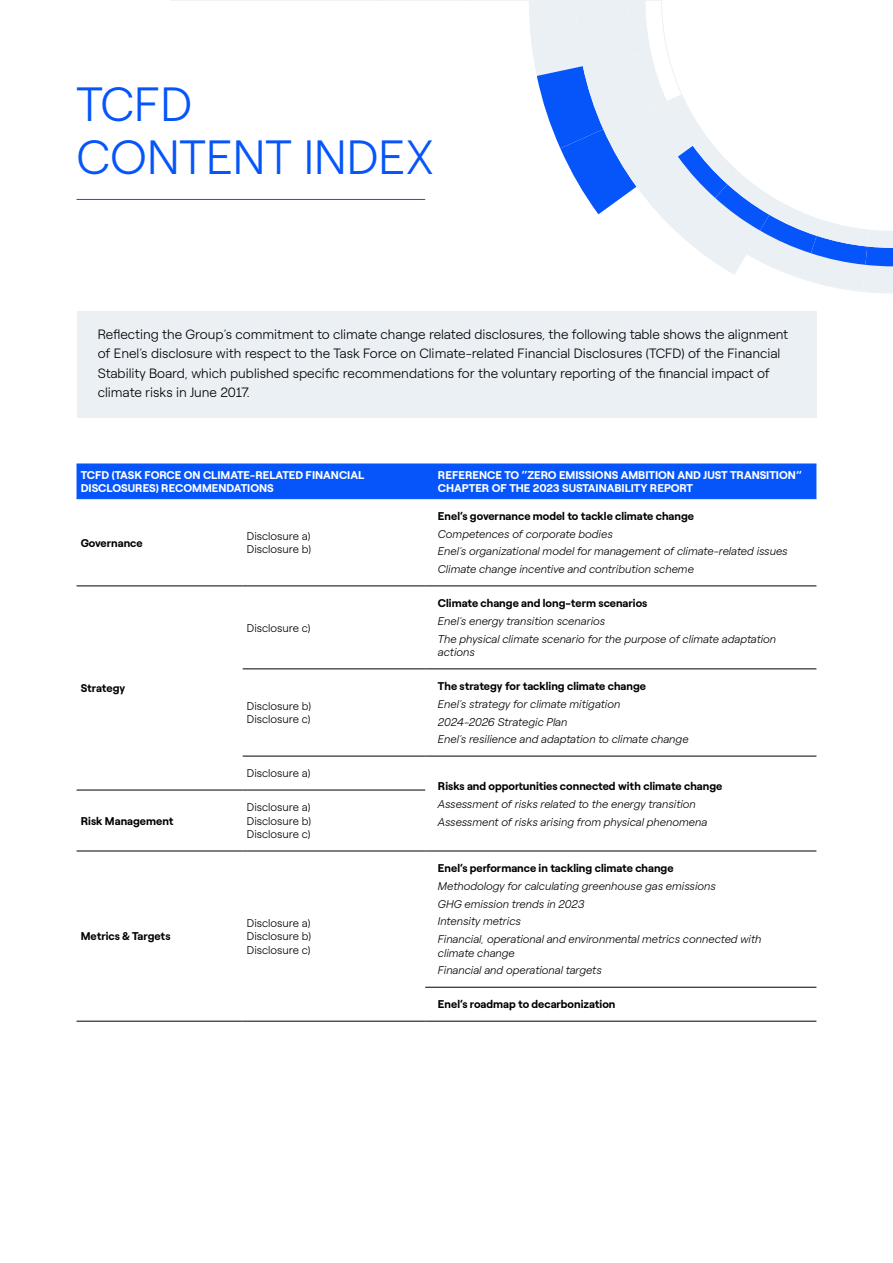
<style>
.page{position:relative;width:893px;height:1263px;background:#fff}
.page>*{position:absolute;margin:0;border:0;box-sizing:border-box;transform-origin:0 0}
.t1{font:300 48px/52.5px "Roobert ENEL";color:#0555fa}
.t2{font:300 13.5px/19.5px "Roobert ENEL";color:#000}
.t3{font:italic 300 11.25px/17.7px "Roobert ENEL";color:#000}
.t4{font:700 11.25px "Roobert ENEL";color:#000}
.t5{font:700 11.25px/13.5px "Roobert ENEL";color:#fff}
.t6{font:300 11.25px/13.5px "Roobert ENEL";color:#000}
</style>
<div class="page">
<svg style="left:170px;top:0;width:429px;height:215px"></svg>
<svg style="left:599px;top:0;width:294px;height:294px"></svg>
<hr style="left:77px;top:199px;width:348px;height:1px;background:#0555fa">
<div style="left:77px;top:311px;width:739px;height:106px;background:#ebf0f5"></div>
<div style="left:77px;top:465px;width:739px;height:33px;background:#0555fa"></div>
<hr style="left:77px;top:586px;width:166px;height:1px;background:#000">
<hr style="left:243px;top:586px;width:182px;height:1px;background:#000">
<hr style="left:425px;top:586px;width:391px;height:1px;background:#000">
<hr style="left:243px;top:669px;width:182px;height:1px;background:#000">
<hr style="left:425px;top:669px;width:391px;height:1px;background:#000">
<hr style="left:243px;top:756px;width:182px;height:1px;background:#000">
<hr style="left:425px;top:756px;width:391px;height:1px;background:#000">
<hr style="left:77px;top:790px;width:166px;height:1px;background:#000">
<hr style="left:243px;top:790px;width:182px;height:1px;background:#000">
<hr style="left:77px;top:851px;width:166px;height:1px;background:#000">
<hr style="left:243px;top:851px;width:182px;height:1px;background:#000">
<hr style="left:425px;top:851px;width:391px;height:1px;background:#000">
<hr style="left:425px;top:987px;width:391px;height:1px;background:#000">
<hr style="left:77px;top:1021px;width:166px;height:1px;background:#000">
<hr style="left:243px;top:1021px;width:182px;height:1px;background:#000">
<hr style="left:425px;top:1021px;width:391px;height:1px;background:#000">
<hr style="left:77px;top:464px;width:166px;height:1px;background:#0555fa">
<hr style="left:243px;top:464px;width:182px;height:1px;background:#0555fa">
<hr style="left:425px;top:464px;width:391px;height:1px;background:#0555fa">
<hr style="left:77px;top:498px;width:166px;height:1px;background:#0555fa">
<hr style="left:243px;top:498px;width:182px;height:1px;background:#0555fa">
<hr style="left:425px;top:498px;width:391px;height:1px;background:#0555fa">
<h1 class="t1" style="left:77px;top:74px;width:359px">TCFD<br>CONTENT INDEX</h1>
<p class="t2" style="left:98px;top:323px;width:692px">Reflecting the Group’s commitment to climate change related disclosures, the following table shows the alignment of Enel’s disclosure with respect to the Task Force on Climate-related Financial Disclosures (TCFD) of the Financial Stability Board, which published specific recommendations for the voluntary reporting of the financial impact of climate risks in June 2017.</p>
<p class="t5" style="left:81px;top:467px;width:285px">TCFD (TASK FORCE ON CLIMATE-RELATED FINANCIAL<br>DISCLOSURES) RECOMMENDATIONS</p>
<p class="t5" style="left:438px;top:467px;width:365px">REFERENCE TO ”ZERO EMISSIONS AMBITION AND JUST TRANSITION“<br>CHAPTER OF THE 2023 SUSTAINABILITY REPORT</p>
<p class="t4" style="left:81px;top:534px;width:63px">Governance</p>
<p class="t6" style="left:247px;top:528px;width:66px">Disclosure a)<br>Disclosure b)</p>
<p class="t4" style="left:81px;top:679px;width:46px">Strategy</p>
<p class="t6" style="left:247px;top:620px;width:65px">Disclosure c)</p>
<p class="t6" style="left:247px;top:698px;width:66px">Disclosure b)<br>Disclosure c)</p>
<p class="t6" style="left:247px;top:766px;width:65px">Disclosure a)</p>
<p class="t4" style="left:438px;top:507px;width:258px">Enel’s governance model to tackle climate change</p>
<p class="t3" style="left:438px;top:524px;width:351px">Competences of corporate bodies<br>Enel’s organizational model for management of climate-related issues<br>Climate change incentive and contribution scheme</p>
<p class="t4" style="left:438px;top:594px;width:211px">Climate change and long-term scenarios</p>
<p class="t3" style="left:438px;top:611px;width:340px">Enel’s energy transition scenarios<br>The physical climate scenario for the purpose of climate adaptation</p>
<p class="t3" style="left:438px;top:642px;width:39px">actions</p>
<p class="t4" style="left:438px;top:677px;width:210px">The strategy for tackling climate change</p>
<p class="t3" style="left:438px;top:694px;width:252px">Enel’s strategy for climate mitigation<br>2024-2026 Strategic Plan<br>Enel’s resilience and adaptation to climate change</p>
<p class="t4" style="left:438px;top:777px;width:286px">Risks and opportunities connected with climate change</p>
<p class="t3" style="left:438px;top:794px;width:259px">Assessment of risks related to the energy transition</p>
<p class="t6" style="left:247px;top:800px;width:66px;text-align:justify">Disclosure a)<br>Disclosure b)<br>Disclosure c)</p>
<p class="t4" style="left:81px;top:812px;width:94px">Risk Management</p>
<p class="t3" style="left:438px;top:812px;width:271px">Assessment of risks arising from physical phenomena</p>
<p class="t4" style="left:81px;top:927px;width:91px">Metrics &amp; Targets</p>
<p class="t6" style="left:247px;top:915px;width:66px;text-align:justify">Disclosure a)<br>Disclosure b)<br>Disclosure c)</p>
<p class="t4" style="left:438px;top:859px;width:237px">Enel’s performance in tackling climate change</p>
<p class="t3" style="left:438px;top:876px;width:325px">Methodology for calculating greenhouse gas emissions<br>GHG emission trends in 2023<br>Intensity metrics<br>Financial, operational and environmental metrics connected with</p>
<p class="t3" style="left:438px;top:943px;width:165px">climate change<br>Financial and operational targets</p>
<p class="t4" style="left:438px;top:996px;width:179px">Enel’s roadmap to decarbonization</p>
</div>
